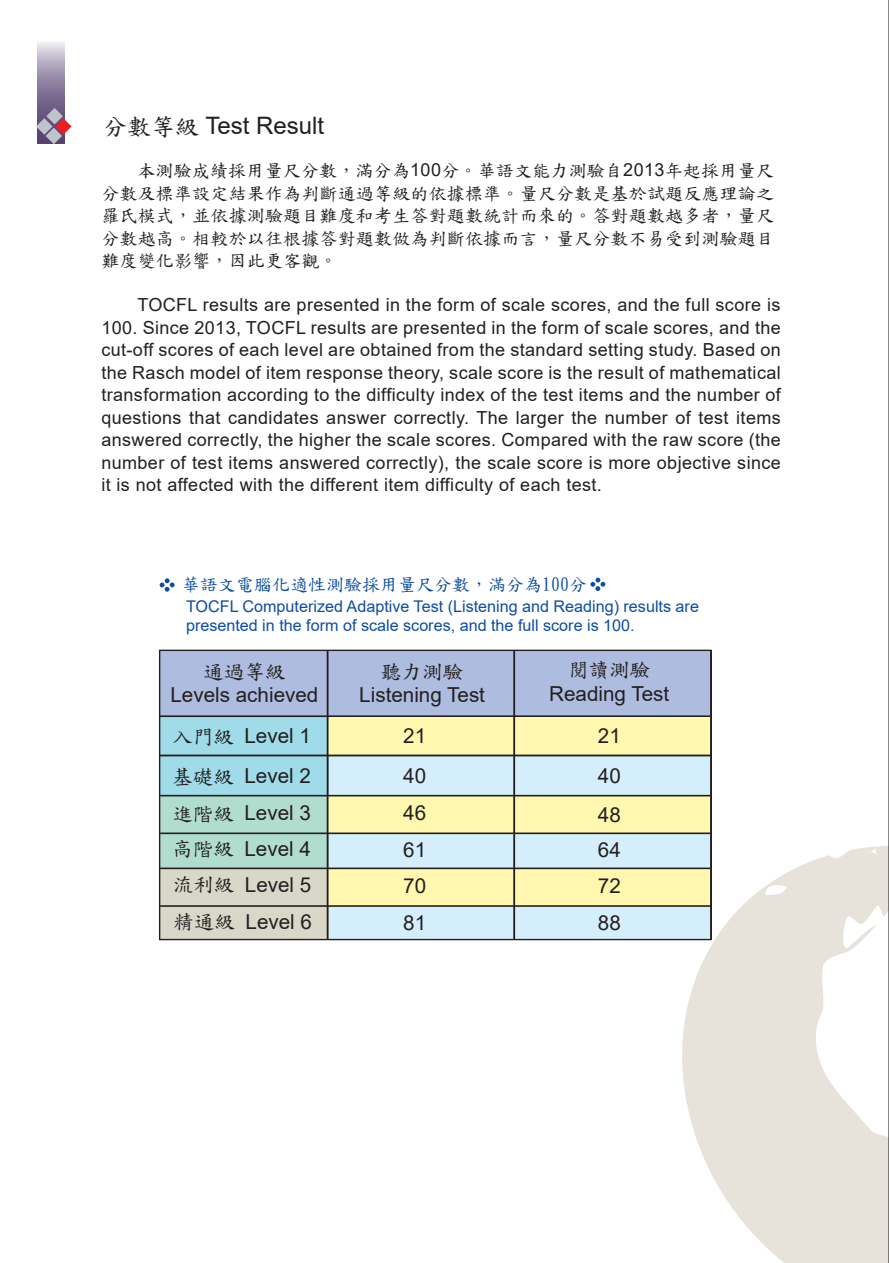
<style>
.page{position:relative;width:889px;height:1263px;background:#fff}
.page>*{position:absolute;margin:0;border:0;box-sizing:border-box;transform-origin:0 0}
.t1{font:24px "Arial";color:#231f20}
.t2{font:20.55px/36.2px "Arial";color:#231f20;text-align:justify}
.t3{font:20.55px "DF Kai Shu SB Estd BF";color:#231f20}
.t4{font:18px/22.5px "Arial";letter-spacing:.02em;color:#231f20;text-align:justify}
.t5{font:18px/22.5px "DF Kai Shu SB Estd BF";letter-spacing:.01em;color:#231f20;text-align:justify}
.t6{font:18px "DF Kai Shu SB Estd BF";color:#0d4da1}
.t7{font:16.2px/19.4px "Arial";color:#0d4da1}
.s1{font-family:"DF Kai Shu SB Estd BF"}
.s2{font-family:"Arial"}
</style>
<div class="page">
<svg style="left:682px;top:846px;width:206px;height:417px;fill:#e7e2da"></svg>
<svg style="left:853px;top:849px;width:22px;height:9px"></svg>
<svg style="left:37px;top:42px;width:28px;height:66px;background:#a398b3"></svg>
<svg style="left:36px;top:108px;width:36px;height:36px"></svg>
<svg style="left:160px;top:578px;width:15px;height:14px"></svg>
<svg style="left:590px;top:578px;width:15px;height:13px"></svg>
<div style="left:160px;top:650px;width:551px;height:66px;background:#aebcdf"></div>
<div style="left:160px;top:719px;width:549px;height:220px;background:#d4effb"></div>
<div style="left:160px;top:716px;width:169px;height:79px;background:#9fdbe8"></div>
<div style="left:160px;top:795px;width:169px;height:73px;background:#b1ddcf"></div>
<div style="left:160px;top:868px;width:169px;height:71px;background:#d8d7c8"></div>
<div style="left:327px;top:796px;width:383px;height:37px;background:#fff8ae"></div>
<div style="left:327px;top:718px;width:383px;height:37px;background:#fff8ae"></div>
<div style="left:328px;top:868px;width:382px;height:38px;background:#fff8ae"></div>
<hr style="left:160px;top:754px;width:551px;height:2px;background:#231f20">
<hr style="left:160px;top:715px;width:551px;height:2px;background:#231f20">
<hr style="left:710px;top:650px;width:2px;height:289px;background:#231f20">
<hr style="left:513px;top:650px;width:2px;height:289px;background:#231f20">
<hr style="left:327px;top:650px;width:1px;height:289px;background:#231f20">
<hr style="left:160px;top:795px;width:550px;height:1px;background:#231f20">
<hr style="left:160px;top:832px;width:550px;height:2px;background:#231f20">
<hr style="left:160px;top:867px;width:550px;height:2px;background:#231f20">
<hr style="left:160px;top:905px;width:550px;height:2px;background:#231f20">
<svg style="left:888px;top:0;width:1px;height:1263px"></svg>
<h1 class="t1" style="left:103px;top:109px;width:222px"><span class="s1">分數等級</span> Test Result</h1>
<p class="t5" style="left:101px;top:160px;width:674px;text-indent:36px">本測驗成績採用量尺分數，滿分為<span class="s2">100</span>分。華語文能力測驗自<span class="s2">2013</span>年起採用量尺分數及標準設定結果作為判斷通過等級的依據標準。量尺分數是基於試題反應理論之羅氏模式，並依據測驗題目難度和考生答對題數統計而來的。答對題數越多者，量尺分數越高。相較於以往根據答對題數做為判斷依據而言，量尺分數不易受到測驗題目難度變化影響，因此更客觀。</p>
<p class="t4" style="left:101px;top:294px;width:681px;text-indent:36px">TOCFL results are presented in the form of scale scores, and the full score is 100. Since 2013, TOCFL results are presented in the form of scale scores, and the cut-off scores of each level are obtained from the standard setting study. Based on the Rasch model of item response theory, scale score is the result of mathematical transformation according to the difficulty index of the test items and the number of questions that candidates answer correctly. The larger the number of test items answered correctly, the higher the scale scores. Compared with the raw score (the number of test items answered correctly), the scale score is more objective since it is not affected with the different item difficulty of each test.</p>
<p class="t6" style="left:182px;top:575px;width:407px">華語文電腦化適性測驗採用量尺分數，滿分為100分</p>
<p class="t7" style="left:186px;top:596px;width:514px">TOCFL Computerized Adaptive Test (Listening and Reading) results are presented in the form of scale scores, and the full score is 100.</p>
<p class="t3" style="left:381px;top:661px;width:84px">聽力測驗</p>
<p class="t2" style="left:359px;top:677px;width:127px">Listening Test</p>
<p class="t3" style="left:568px;top:659px;width:84px">閱讀測驗</p>
<p class="t2" style="left:549px;top:675px;width:121px">Reading Test</p>
<p class="t3" style="left:203px;top:661px;width:84px">通過等級</p>
<p class="t2" style="left:170px;top:677px;width:149px">Levels achieved</p>
<p class="t2" style="left:172px;top:716px;width:140px;line-height:39.8px"><span class="s1">入門級</span> Level 1<span class="s1">基礎級</span> Level 2</p>
<p class="t2" style="left:172px;top:795px;width:141px"><span class="s1">進階級</span> Level 3<span class="s1">高階級</span> Level 4<span class="s1">流利級</span> Level 5<span class="s1">精通級</span> Level 6</p>
<p class="t2" style="left:403px;top:716px;width:24px;line-height:39.8px">21<br>40</p>
<p class="t2" style="left:403px;top:795px;width:24px;line-height:36.6px">46<br>61<br>70<br>81</p>
<p class="t2" style="left:598px;top:716px;width:24px;line-height:39.3px">21<br>40<br>48</p>
<p class="t2" style="left:598px;top:831px;width:24px;line-height:36.8px">64<br>72<br>88</p>
</div>
